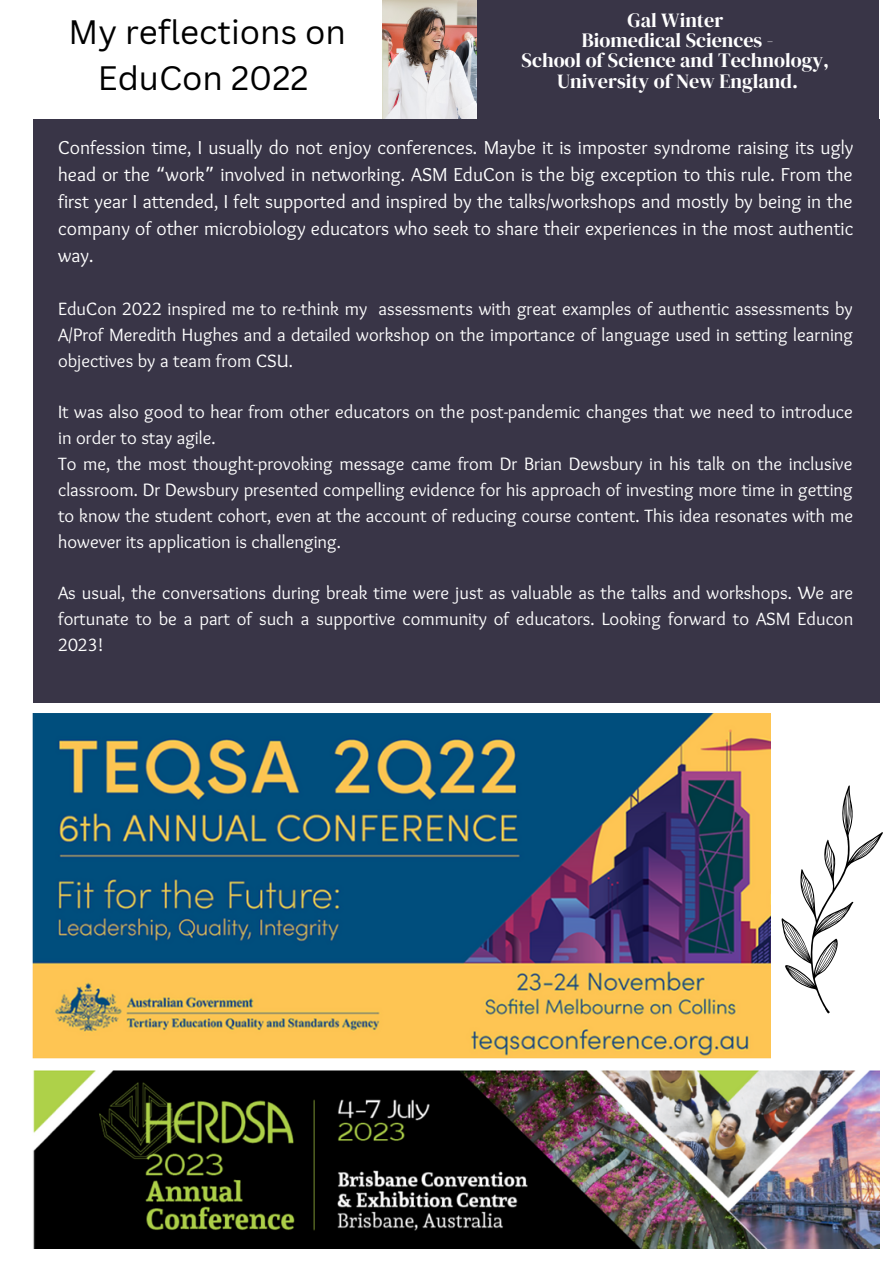
<style>
.page{position:relative;width:893px;height:1264px;background:#fff}
.page>*{position:absolute;margin:0;border:0;box-sizing:border-box;transform-origin:0 0}
.t1{font:33px/46px "Canva Sans";color:#000;text-align:center}
.t2{font:20.1px/20.2px "DM Serif Display";color:#fff;text-align:center}
.t3{font:19.5px/27px "Sukar Regular";color:#fff;text-align:justify}
.t4{font:18.45px/25.8px "Sukar Regular";color:#fff;text-align:justify}
.s1{font-family:"Noto Sans Gurmukhi"}
</style>
<div class="page">
<div style="left:33px;top:119px;width:846px;height:583px;background:#393547"></div>
<div style="left:476px;top:0;width:402px;height:121px;background:#393547"></div>
<img style="left:382px;top:0;width:94px;height:118px">
<img style="left:33px;top:713px;width:737px;height:345px">
<img style="left:33px;top:1070px;width:846px;height:178px">
<svg style="left:781px;top:785px;width:101px;height:228px"></svg>
<h1 class="t1" style="left:69px;top:8px;width:279px">My reflections on<br>EduCon 2022</h1>
<p class="t2" style="left:521px;top:10px;width:309px">Gal Winter<br>Biomedical Sciences -<br>School of Science and Technology,<br>University of New England.</p>
<p class="t3" style="left:58px;top:135px;width:796px">Confession time, I usually do not enjoy conferences. Maybe it is imposter syndrome raising its ugly head or the <span class="s1">“</span>work<span class="s1">”</span> involved in networking. ASM EduCon is the big exception to this rule. From the first year I attended, I felt supported and inspired by the talks/workshops and mostly by being in the company of other microbiology educators who seek to share their experiences in the most authentic way.</p>
<p class="t4" style="left:58px;top:297px;width:796px">EduCon 2022 inspired me to re-think my assessments with great examples of authentic assessments by A/Prof Meredith Hughes and a detailed workshop on the importance of language used in setting learning objectives by a team from CSU.</p>
<p class="t4" style="left:58px;top:400px;width:796px;text-align:left">It was also good to hear from other educators on the post-pandemic changes that we need to introduce in order to stay agile.<br>To me, the most thought-provoking message came from Dr Brian Dewsbury in his talk on the inclusive classroom. Dr Dewsbury presented compelling evidence for his approach of investing more time in getting to know the student cohort, even at the account of reducing course content. This idea resonates with me however its application is challenging.</p>
<p class="t4" style="left:58px;top:581px;width:796px">As usual, the conversations during break time were just as valuable as the talks and workshops. We are fortunate to be a part of such a supportive community of educators. Looking forward to ASM Educon 2023!</p>
</div>
